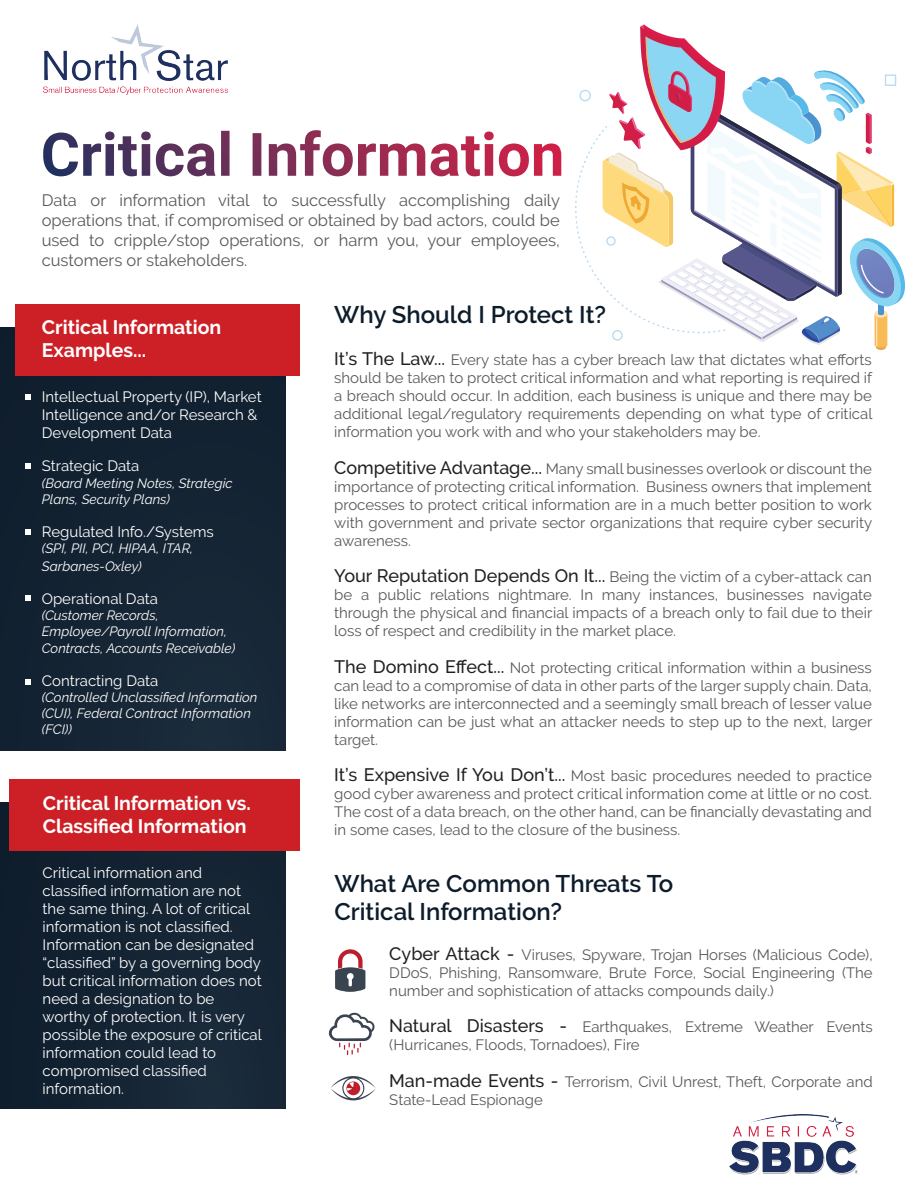
<style>
.page{position:relative;width:918px;height:1188px;background:#fff}
.page>*{position:absolute;margin:0;border:0;box-sizing:border-box;transform-origin:0 0}
.t1{font:600 24px/28.8px "Raleway";color:#0d1c2b}
.t2{font:700 19.5px/23.4px "Raleway";color:#fff}
.t3{font:16.5px/19.8px "Raleway";color:#57585a;text-align:justify}
.t4{font:15px/18px "Raleway";color:#57585a;text-align:justify}
.t5{font:15px/18px "Raleway";color:#fff}
.t6{font:italic 13.5px/16.2px "Raleway";color:#fff}
.s1{font-weight:500;font-size:18px;color:#231f20}
</style>
<div class="page">
<div style="left:0;top:327px;width:285px;height:423px;background:#142333"></div>
<div style="left:15px;top:304px;width:285px;height:72px;background:#cd2026"></div>
<svg style="left:25px;top:394px;width:6px;height:6px"></svg>
<svg style="left:25px;top:463px;width:6px;height:6px"></svg>
<svg style="left:25px;top:529px;width:6px;height:6px"></svg>
<svg style="left:25px;top:595px;width:6px;height:6px"></svg>
<svg style="left:25px;top:679px;width:6px;height:6px"></svg>
<svg style="left:575px;top:24px;width:330px;height:326px"></svg>
<svg style="left:43px;top:130px;width:518px;height:46px"></svg>
<div style="left:0;top:803px;width:285px;height:306px;background:#142433"></div>
<div style="left:9px;top:779px;width:291px;height:72px;background:#cd2026"></div>
<svg style="left:329px;top:1013px;width:46px;height:42px"></svg>
<svg style="left:335px;top:949px;width:30px;height:43px"></svg>
<svg style="left:331px;top:1076px;width:45px;height:24px"></svg>
<img style="left:729px;top:1114px;width:128px;height:61px">
<img style="left:43px;top:25px;width:185px;height:70px">
<p class="t3" style="left:42px;top:191px;width:520px">Data or information vital to successfully accomplishing daily operations that, if compromised or obtained by bad actors, could be used to cripple/stop operations, or harm you, your employees, customers or stakeholders.</p>
<h2 class="t2" style="left:42px;top:316px;width:181px">Critical Information<br>Examples...</h2>
<p class="t5" style="left:42px;top:388px;width:221px">Intellectual Property (IP), Market<br>Intelligence and/or Research &amp;<br>Development Data</p>
<p class="t5" style="left:42px;top:457px;width:99px">Strategic Data</p>
<p class="t6" style="left:42px;top:475px;width:192px">(Board Meeting Notes, Strategic<br>Plans, Security Plans)</p>
<p class="t5" style="left:42px;top:523px;width:174px">Regulated Info./Systems</p>
<p class="t6" style="left:42px;top:539px;width:153px;line-height:18px">(SPI, PII, PCI, HIPAA, ITAR,<br>Sarbanes-Oxley)</p>
<p class="t5" style="left:42px;top:590px;width:118px">Operational Data</p>
<p class="t6" style="left:42px;top:607px;width:195px">(Customer Records,<br>Employee/Payroll Information,<br>Contracts, Accounts Receivable)</p>
<p class="t5" style="left:42px;top:671px;width:118px">Contracting Data</p>
<p class="t6" style="left:42px;top:689px;width:217px">(Controlled Unclassified Information (CUI), Federal Contract Information (FCI))</p>
<h2 class="t2" style="left:43px;top:791px;width:210px">Critical Information vs.<br>Classified Information</h2>
<p class="t5" style="left:43px;top:864px;width:221px">Critical information and classified information are not the same thing. A lot of critical information is not classified.<br>Information can be designated “classified” by a governing body but critical information does not need a designation to be worthy of protection. It is very possible the exposure of critical information could lead to compromised classified information.</p>
<h1 class="t1" style="left:334px;top:300px;width:273px">Why Should I Protect It?</h1>
<p class="t4" style="left:334px;top:351px;width:540px"><span class="s1">It’s The Law...</span> Every state has a cyber breach law that dictates what efforts should be taken to protect critical information and what reporting is required if a breach should occur. In addition, each business is unique and there may be additional legal/regulatory requirements depending on what type of critical information you work with and who your stakeholders may be.</p>
<p class="t4" style="left:334px;top:459px;width:540px"><span class="s1">Competitive Advantage...</span> Many small businesses overlook or discount the importance of protecting critical information. Business owners that implement processes to protect critical information are in a much better position to work with government and private sector organizations that require cyber security awareness.</p>
<p class="t4" style="left:334px;top:568px;width:540px"><span class="s1">Your Reputation Depends On It...</span> Being the victim of a cyber-attack can be a public relations nightmare. In many instances, businesses navigate through the physical and financial impacts of a breach only to fail due to their loss of respect and credibility in the market place.</p>
<p class="t4" style="left:334px;top:659px;width:540px"><span class="s1">The Domino Effect...</span> Not protecting critical information within a business can lead to a compromise of data in other parts of the larger supply chain. Data, like networks are interconnected and a seemingly small breach of lesser value information can be just what an attacker needs to step up to the next, larger target.</p>
<p class="t4" style="left:334px;top:767px;width:539px"><span class="s1">It’s Expensive If You Don’t...</span> Most basic procedures needed to practice good cyber awareness and protect critical information come at little or no cost.<br>The cost of a data breach, on the other hand, can be financially devastating and in some cases, lead to the closure of the business.</p>
<h1 class="t1" style="left:334px;top:869px;width:340px">What Are Common Threats To<br>Critical Information?</h1>
<p class="t4" style="left:389px;top:945px;width:485px"><span class="s1">Cyber Attack -</span> Viruses, Spyware, Trojan Horses (Malicious Code), DDoS, Phishing, Ransomware, Brute Force, Social Engineering (The number and sophistication of attacks compounds daily.)</p>
<p class="t4" style="left:389px;top:1018px;width:485px"><span class="s1">Natural Disasters -</span> Earthquakes, Extreme Weather Events (Hurricanes, Floods, Tornadoes), Fire</p>
<p class="t4" style="left:389px;top:1073px;width:485px"><span class="s1">Man-made Events -</span> Terrorism, Civil Unrest, Theft, Corporate and<br>State-Lead Espionage</p>
</div>
